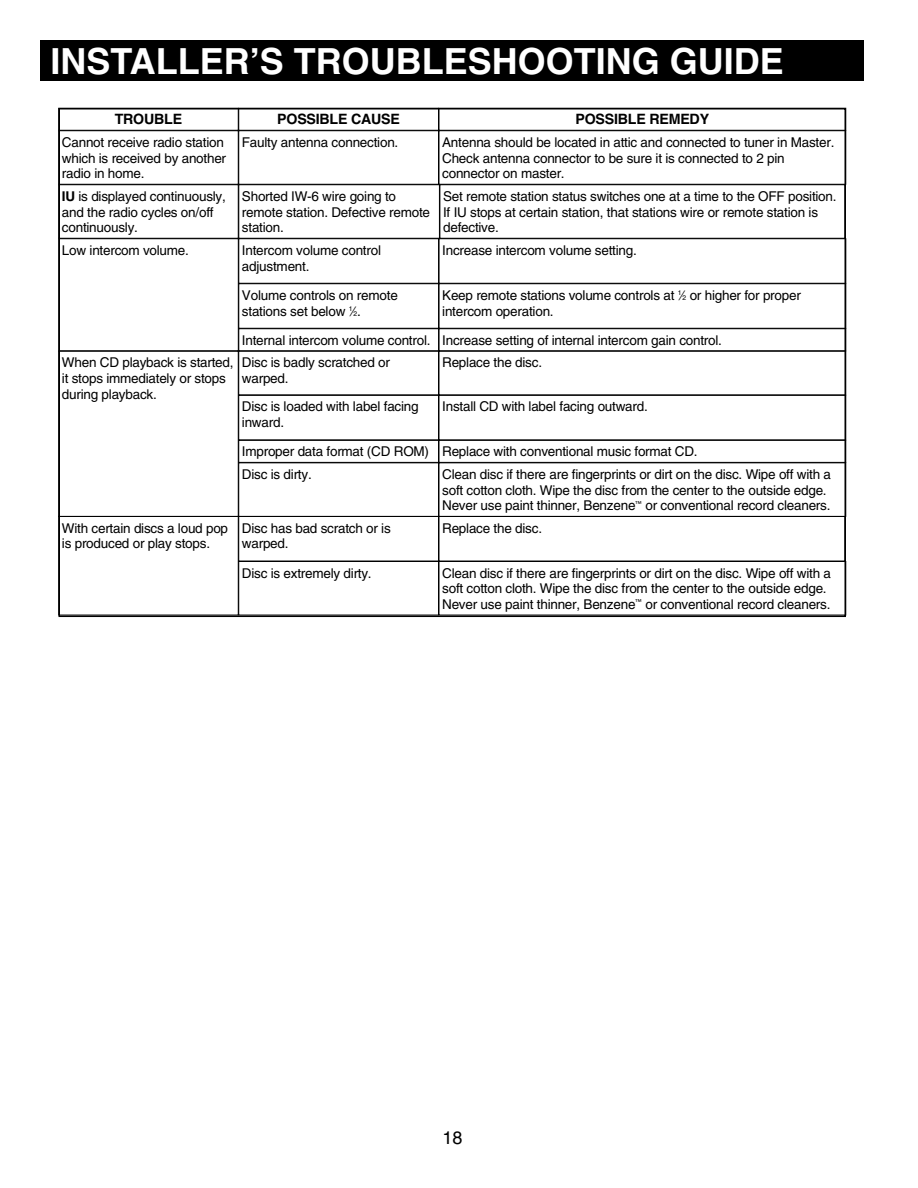
<style>
.page{position:relative;width:918px;height:1188px;background:#fff}
.page>*{position:absolute;margin:0;border:0;box-sizing:border-box;transform-origin:0 0}
.t1{font:700 36px "Helvetica";color:#fff}
.t2{font:18px "Helvetica";color:#000}
.t3{font:700 14.25px "Helvetica";letter-spacing:-.015em;color:#000}
.t4{font:13.5px/15.8px "Helvetica";letter-spacing:-.015em;color:#000}
.s1{font-size:6.75px}
.s2{font-weight:700}
</style>
<div class="page">
<div style="left:59px;top:351px;width:180px;height:166px;border:1px solid #000"></div>
<div style="left:238px;top:351px;width:201px;height:44px;border:1px solid #000"></div>
<div style="left:439px;top:351px;width:407px;height:44px;border:1px solid #000"></div>
<div style="left:439px;top:395px;width:407px;height:45px;border:1px solid #000"></div>
<div style="left:238px;top:395px;width:201px;height:45px;border:1px solid #000"></div>
<div style="left:439px;top:440px;width:407px;height:23px;border:1px solid #000"></div>
<div style="left:238px;top:440px;width:201px;height:23px;border:1px solid #000"></div>
<div style="left:59px;top:108px;width:180px;height:23px;border:1px solid #000"></div>
<div style="left:238px;top:108px;width:201px;height:23px;border:1px solid #000"></div>
<div style="left:439px;top:108px;width:407px;height:23px;border:1px solid #000"></div>
<div style="left:40px;top:40px;width:824px;height:41px;background:#000"></div>
<div style="left:59px;top:516px;width:180px;height:99px;border:1px solid #000"></div>
<div style="left:238px;top:516px;width:201px;height:45px;border:1px solid #000"></div>
<div style="left:439px;top:516px;width:406px;height:45px;border:1px solid #000"></div>
<div style="left:238px;top:561px;width:201px;height:54px;border:1px solid #000"></div>
<div style="left:439px;top:561px;width:407px;height:54px;border:1px solid #000"></div>
<div style="left:59px;top:131px;width:180px;height:54px;border:1px solid #000"></div>
<div style="left:238px;top:131px;width:201px;height:54px;border:1px solid #000"></div>
<div style="left:439px;top:131px;width:407px;height:54px;border:1px solid #000"></div>
<div style="left:239px;top:185px;width:201px;height:54px;border:1px solid #000"></div>
<div style="left:440px;top:185px;width:405px;height:54px;border:1px solid #000"></div>
<div style="left:59px;top:239px;width:180px;height:112px;border:1px solid #000"></div>
<div style="left:239px;top:239px;width:200px;height:45px;border:1px solid #000"></div>
<div style="left:439px;top:239px;width:407px;height:45px;border:1px solid #000"></div>
<div style="left:239px;top:284px;width:200px;height:45px;border:1px solid #000"></div>
<div style="left:439px;top:284px;width:407px;height:45px;border:1px solid #000"></div>
<div style="left:239px;top:329px;width:200px;height:22px;border:1px solid #000"></div>
<div style="left:439px;top:329px;width:407px;height:22px;border:1px solid #000"></div>
<div style="left:59px;top:185px;width:180px;height:54px;border:1px solid #000"></div>
<h1 class="t1" style="left:51px;top:48px;width:735px">INSTALLER’S TROUBLESHOOTING GUIDE</h1>
<p class="t3" style="left:115px;top:114px;width:69px">TROUBLE</p>
<p class="t3" style="left:277px;top:114px;width:124px">POSSIBLE CAUSE</p>
<p class="t3" style="left:576px;top:114px;width:135px">POSSIBLE REMEDY</p>
<p class="t4" style="left:62px;top:135px;width:166px">Cannot receive radio station which is received by another radio in home.</p>
<p class="t4" style="left:242px;top:135px;width:158px">Faulty antenna connection.</p>
<p class="t4" style="left:442px;top:135px;width:394px">Antenna should be located in attic and connected to tuner in Master.<br>Check antenna connector to be sure it is connected to 2 pin connector on master.</p>
<p class="t4" style="left:242px;top:189px;width:190px">Shorted IW-6 wire going to remote station. Defective remote station.</p>
<p class="t4" style="left:443px;top:189px;width:395px">Set remote station status switches one at a time to the OFF position.<br>If IU stops at certain station, that stations wire or remote station is defective.</p>
<p class="t4" style="left:62px;top:243px;width:128px">Low intercom volume.</p>
<p class="t4" style="left:242px;top:243px;width:141px">Intercom volume control adjustment.</p>
<p class="t4" style="left:442px;top:243px;width:196px">Increase intercom volume setting.</p>
<p class="t4" style="left:242px;top:288px;width:157px">Volume controls on remote stations set below <sup>1</sup>⁄<span class="s1">2</span>.</p>
<p class="t4" style="left:442px;top:288px;width:360px">Keep remote stations volume controls at <sup>1</sup>⁄<span class="s1">2</span> or higher for proper intercom operation.</p>
<p class="t4" style="left:242px;top:333px;width:482px">Internal intercom volume control. Increase setting of internal intercom gain control.</p>
<p class="t4" style="left:62px;top:189px;width:165px"><span class="s2">IU</span> is displayed continuously, and the radio cycles on/off continuously.</p>
<p class="t4" style="left:62px;top:356px;width:173px">When CD playback is started, it stops immediately or stops during playback.</p>
<p class="t4" style="left:242px;top:356px;width:150px">Disc is badly scratched or warped.</p>
<p class="t4" style="left:442px;top:356px;width:101px">Replace the disc.</p>
<p class="t4" style="left:242px;top:400px;width:178px">Disc is loaded with label facing</p>
<p class="t4" style="left:442px;top:400px;width:207px">Install CD with label facing outward.</p>
<p class="t4" style="left:242px;top:409px;width:457px;line-height:29.2px">inward.<br>Improper data format (CD ROM) Replace with conventional music format CD.</p>
<p class="t4" style="left:242px;top:468px;width:71px">Disc is dirty.</p>
<p class="t4" style="left:442px;top:468px;width:390px">Clean disc if there are fingerprints or dirt on the disc. Wipe off with a soft cotton cloth. Wipe the disc from the center to the outside edge.<br>Never use paint thinner, Benzene<sup>™</sup> or conventional record cleaners.</p>
<p class="t4" style="left:62px;top:521px;width:168px">With certain discs a loud pop is produced or play stops.</p>
<p class="t4" style="left:242px;top:521px;width:150px">Disc has bad scratch or is warped.</p>
<p class="t4" style="left:442px;top:521px;width:101px">Replace the disc.</p>
<p class="t4" style="left:242px;top:566px;width:131px">Disc is extremely dirty.</p>
<p class="t4" style="left:442px;top:566px;width:390px">Clean disc if there are fingerprints or dirt on the disc. Wipe off with a soft cotton cloth. Wipe the disc from the center to the outside edge.<br>Never use paint thinner, Benzene<sup>™</sup> or conventional record cleaners.</p>
<h2 class="t2" style="left:443px;top:1131px;width:22px">18</h2>
</div>
